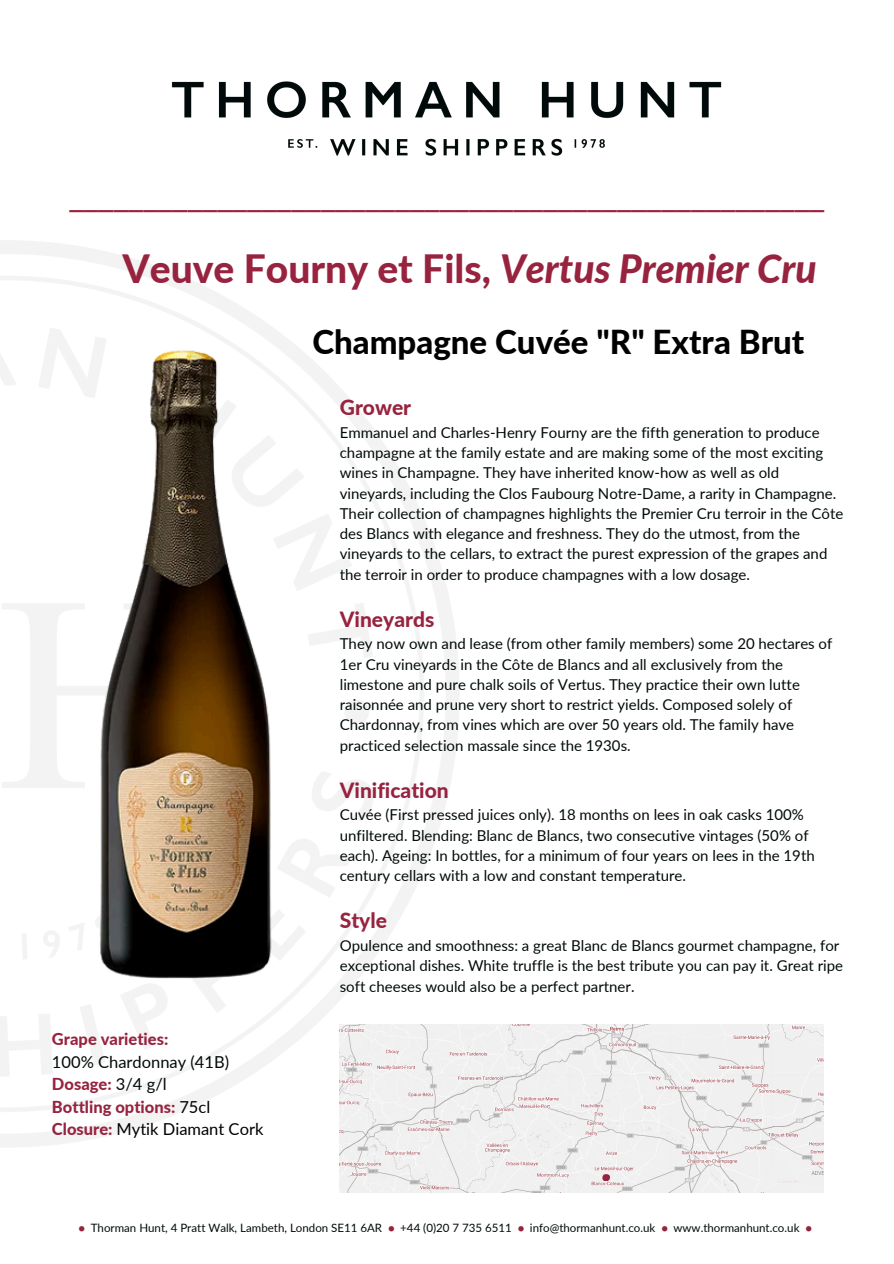
<style>
.page{position:relative;width:894px;height:1264px;background:#fff}
.page>*{position:absolute;margin:0;border:0;box-sizing:border-box;transform-origin:0 0}
.t1{font:800 39px "Lato";color:#97233f}
.t2{font:33px "Open Sans";color:#97233f}
.t3{font:800 33px "Lato";color:#000}
.t4{font:800 21px "Lato";color:#97233f}
.t5{font:800 16.5px/22.5px "Lato";color:#97233f}
.t6{font:15px/20.2px "Lato";color:#020b0a}
.t7{font:11.55px "Lato";color:#020b0a}
.s1{font-style:italic}
.s2{font-weight:400;color:#020b0a}
.s3{font-weight:400;color:#000}
.s4{font-weight:800;color:#97233f}
</style>
<div class="page">
<img style="left:0;top:343px;width:432px;height:648px">
<img style="left:340px;top:1024px;width:483px;height:168px">
<img style="left:171px;top:81px;width:551px;height:75px">
<svg style="left:602px;top:1174px;width:8px;height:6px"></svg>
<h3 class="t2" style="left:69px;top:172px;width:756px">___________________________________________________</h3>
<h3 class="t1" style="left:122px;top:244px;width:695px">Veuve Fourny et Fils, <span class="s1">Vertus Premier Cru</span></h3>
<h3 class="t3" style="left:312px;top:321px;width:493px">Champagne Cuvée "R" Extra Brut</h3>
<p class="t5" style="left:52px;top:1027px;width:213px">Grape varieties:<br><span class="s2">100% Chardonnay (41B)<br></span>Dosage: <span class="s2">3/4 g/l<br></span>Bottling options: <span class="s3">75cl<br></span>Closure: <span class="s3">Mytik Diamant Cork</span></p>
<h3 class="t4" style="left:340px;top:394px;width:73px">Grower</h3>
<h3 class="t6" style="left:340px;top:422px;width:505px">Emmanuel and Charles-Henry Fourny are the fifth generation to produce champagne at the family estate and are making some of the most exciting wines in Champagne. They have inherited know-how as well as old vineyards, including the Clos Faubourg Notre-Dame, a rarity in Champagne.<br>Their collection of champagnes highlights the Premier Cru terroir in the Côte des Blancs with elegance and freshness. They do the utmost, from the vineyards to the cellars, to extract the purest expression of the grapes and the terroir in order to produce champagnes with a low dosage.</h3>
<h1 class="t4" style="left:340px;top:606px;width:96px">Vineyards</h1>
<h1 class="t6" style="left:340px;top:633px;width:494px">They now own and lease (from other family members) some 20 hectares of 1er Cru vineyards in the Côte de Blancs and all exclusively from the limestone and pure chalk soils of Vertus. They practice their own lutte raisonnée and prune very short to restrict yields. Composed solely of Chardonnay, from vines which are over 50 years old. The family have practiced selection massale since the 1930s.</h1>
<h2 class="t4" style="left:340px;top:777px;width:110px">Vinification</h2>
<h2 class="t6" style="left:340px;top:804px;width:476px">Cuvée (First pressed juices only). 18 months on lees in oak casks 100% unfiltered. Blending: Blanc de Blancs, two consecutive vintages (50% of each). Ageing: In bottles, for a minimum of four years on lees in the 19th century cellars with a low and constant temperature.</h2>
<h3 class="t4" style="left:340px;top:907px;width:49px">Style</h3>
<h3 class="t6" style="left:340px;top:935px;width:504px">Opulence and smoothness: a great Blanc de Blancs gourmet champagne, for exceptional dishes. White truffle is the best tribute you can pay it. Great ripe soft cheeses would also be a perfect partner.</h3>
<p class="t7" style="left:79px;top:1220px;width:734px"><span class="s4">•</span> Thorman Hunt, 4 Pratt Walk, Lambeth, London SE11 6AR <span class="s4">•</span> +44 (0)20 7 735 6511 <span class="s4">•</span> info@thormanhunt.co.uk <span class="s4">•</span> www.thormanhunt.co.uk <span class="s4">•</span></p>
</div>
